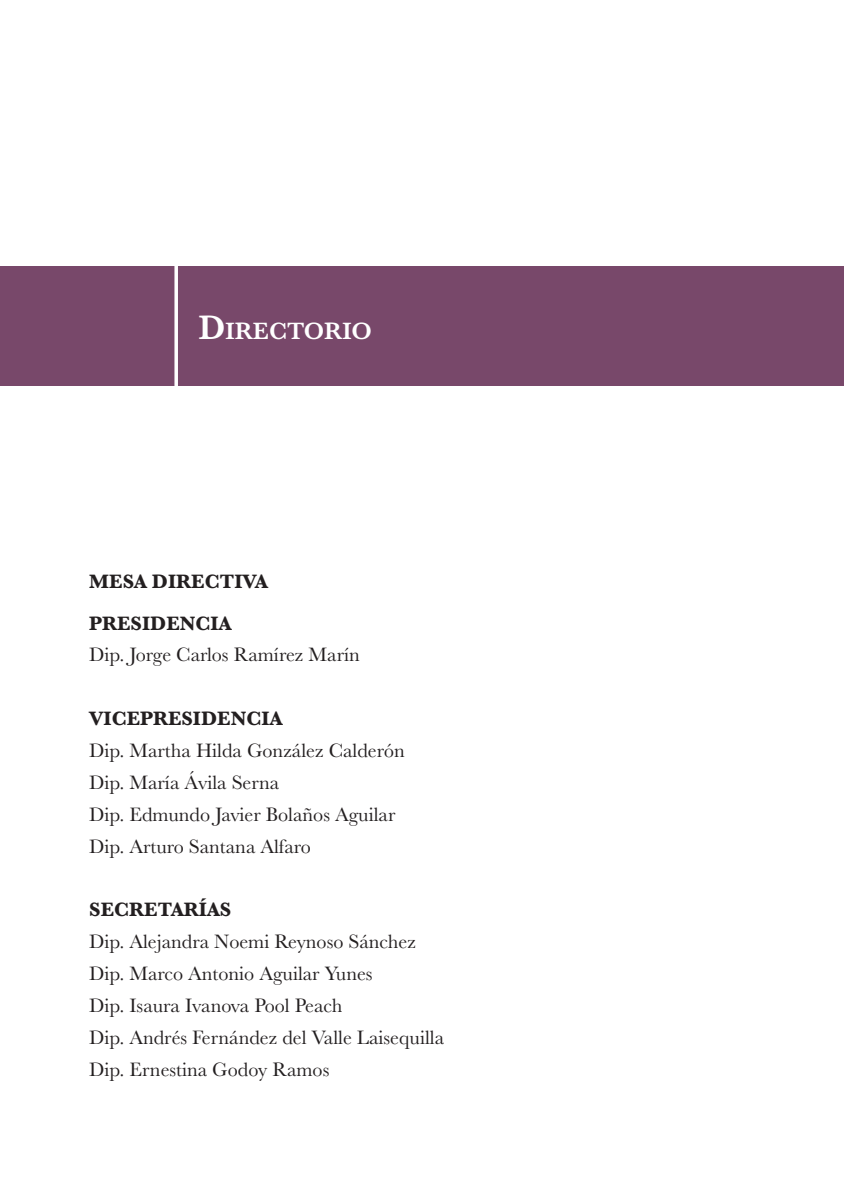
<style>
.page{position:relative;width:844px;height:1191px;background:#fff}
.page>*{position:absolute;margin:0;border:0;box-sizing:border-box;transform-origin:0 0}
.t1{font:600 24.5px "Baskerville";color:#fff}
.t2{font:20.12px "Baskerville";color:#231f20}
.t3{font:700 20.12px "Baskerville";color:#231f20}
.s1{font-size:35px}
</style>
<div class="page">
<div style="left:0;top:267px;width:843px;height:119px;background:#78486a"></div>
<svg style="left:174px;top:266px;width:4px;height:120px"></svg>
<p class="t1" style="left:198px;top:313px;width:175px"><span class="s1">D</span>IRECTORIO</p>
<p class="t3" style="left:89px;top:567px;width:180px">MESA DIRECTIVA</p>
<p class="t3" style="left:89px;top:609px;width:144px">PRESIDENCIA</p>
<p class="t2" style="left:89px;top:642px;width:272px">Dip. Jorge Carlos Ramírez Marín</p>
<p class="t3" style="left:89px;top:704px;width:195px">VICEPRESIDENCIA</p>
<p class="t2" style="left:89px;top:737px;width:317px">Dip. Martha Hilda González Calderón</p>
<p class="t2" style="left:89px;top:769px;width:191px">Dip. María Ávila Serna</p>
<p class="t2" style="left:89px;top:801px;width:307px">Dip. Edmundo Javier Bolaños Aguilar</p>
<p class="t2" style="left:89px;top:833px;width:223px">Dip. Arturo Santana Alfaro</p>
<p class="t3" style="left:89px;top:896px;width:143px">SECRETARÍAS</p>
<p class="t2" style="left:89px;top:929px;width:328px">Dip. Alejandra Noemi Reynoso Sánchez</p>
<p class="t2" style="left:89px;top:960px;width:285px">Dip. Marco Antonio Aguilar Yunes</p>
<p class="t2" style="left:89px;top:992px;width:255px">Dip. Isaura Ivanova Pool Peach</p>
<p class="t2" style="left:89px;top:1024px;width:356px">Dip. Andrés Fernández del Valle Laisequilla</p>
<p class="t2" style="left:89px;top:1056px;width:241px">Dip. Ernestina Godoy Ramos</p>
</div>
